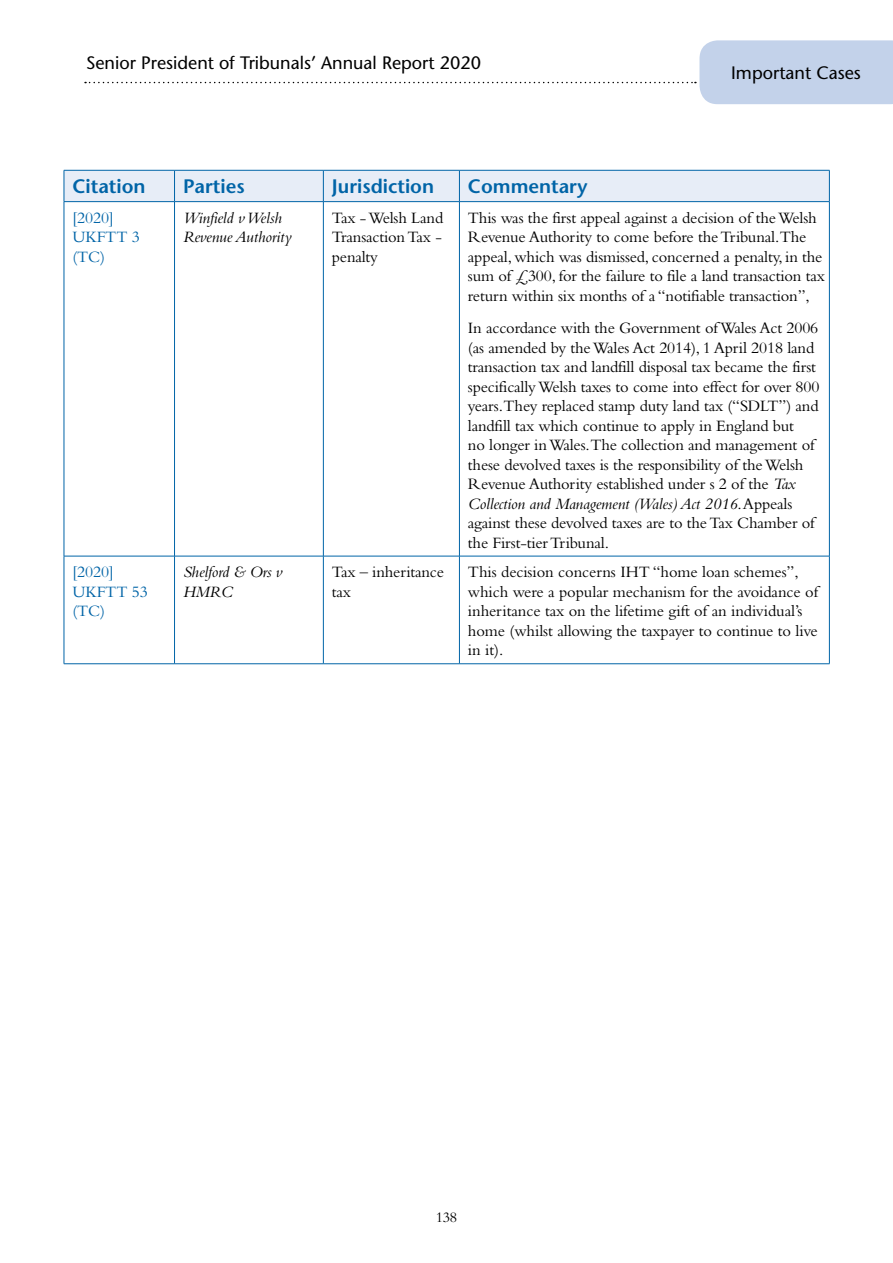
<style>
.page{position:relative;width:893px;height:1263px;background:#fff}
.page>*{position:absolute;margin:0;border:0;box-sizing:border-box;transform-origin:0 0}
.Table_-_Header{font:600 19.5px "Stone Sans Std";color:#0064a7}
.t1{font:500 18px "Stone Sans Std";color:#000}
.Table_text{font:16.5px/19.5px "Bembo";letter-spacing:-.01em;color:#000}
.Table_text-2{font:italic 16.5px/19.5px "Bembo";letter-spacing:-.01em;color:#000}
.Table_text-3{font:16.5px/19.5px "Bembo";letter-spacing:-.01em;color:#0064a7}
.t2{font:15px "Bembo Std";color:#000}
.s1{font-style:italic}
</style>
<div class="page">
<svg style="left:85px;top:40px;width:808px;height:64px"></svg>
<div style="left:65px;top:171px;width:764px;height:30px;background:#e7edf7"></div>
<hr style="left:64px;top:202px;width:1px;height:354px;background:#0064a7">
<hr style="left:174px;top:202px;width:1px;height:354px;background:#0064a7">
<hr style="left:323px;top:202px;width:1px;height:354px;background:#0064a7">
<hr style="left:459px;top:202px;width:1px;height:354px;background:#0064a7">
<hr style="left:829px;top:202px;width:1px;height:354px;background:#0064a7">
<hr style="left:64px;top:556px;width:111px;height:1px;background:#0064a7">
<hr style="left:64px;top:556px;width:1px;height:108px;background:#0064a7">
<hr style="left:175px;top:556px;width:148px;height:1px;background:#0064a7">
<hr style="left:174px;top:556px;width:1px;height:108px;background:#0064a7">
<hr style="left:323px;top:556px;width:136px;height:1px;background:#0064a7">
<hr style="left:323px;top:556px;width:1px;height:108px;background:#0064a7">
<hr style="left:459px;top:556px;width:371px;height:1px;background:#0064a7">
<hr style="left:459px;top:556px;width:1px;height:108px;background:#0064a7">
<hr style="left:829px;top:556px;width:1px;height:108px;background:#0064a7">
<hr style="left:64px;top:663px;width:111px;height:1px;background:#0064a7">
<hr style="left:175px;top:663px;width:148px;height:1px;background:#0064a7">
<hr style="left:323px;top:663px;width:136px;height:1px;background:#0064a7">
<hr style="left:459px;top:663px;width:371px;height:1px;background:#0064a7">
<hr style="left:64px;top:170px;width:111px;height:1px;background:#0064a7">
<hr style="left:64px;top:170px;width:1px;height:31px;background:#0064a7">
<hr style="left:175px;top:170px;width:148px;height:1px;background:#0064a7">
<hr style="left:174px;top:170px;width:1px;height:31px;background:#0064a7">
<hr style="left:323px;top:170px;width:136px;height:1px;background:#0064a7">
<hr style="left:323px;top:170px;width:1px;height:31px;background:#0064a7">
<hr style="left:459px;top:170px;width:371px;height:1px;background:#0064a7">
<hr style="left:459px;top:170px;width:1px;height:31px;background:#0064a7">
<hr style="left:829px;top:170px;width:1px;height:31px;background:#0064a7">
<hr style="left:64px;top:201px;width:111px;height:1px;background:#0064a7">
<hr style="left:175px;top:201px;width:148px;height:1px;background:#0064a7">
<hr style="left:323px;top:201px;width:136px;height:1px;background:#0064a7">
<hr style="left:459px;top:201px;width:371px;height:1px;background:#0064a7">
<p class="t1" style="left:86px;top:52px;width:397px">Senior President of Tribunals’ Annual Report 2020</p>
<p class="t1" style="left:731px;top:62px;width:131px">Important Cases</p>
<p class="Table_-_Header" style="left:72px;top:175px;width:75px">Citation</p>
<p class="Table_-_Header" style="left:183px;top:175px;width:63px">Parties</p>
<p class="Table_-_Header" style="left:332px;top:175px;width:104px">Jurisdiction</p>
<p class="Table_-_Header" style="left:468px;top:175px;width:121px">Commentary</p>
<p class="Table_text-3" style="left:72px;top:208px;width:69px">[2020]<br>UKFTT 3 (TC)</p>
<p class="Table_text-2" style="left:183px;top:208px;width:110px">Winfield v Welsh<br>Revenue Authority</p>
<p class="Table_text" style="left:332px;top:208px;width:113px;text-align:justify">Tax - Welsh Land Transaction Tax - penalty</p>
<p class="Table_text" style="left:468px;top:208px;width:358px">This was the first appeal against a decision of the Welsh Revenue Authority to come before the Tribunal.The appeal, which was dismissed, concerned a penalty, in the sum of £300, for the failure to file a land transaction tax return within six months of a “notifiable transaction”,</p>
<p class="Table_text" style="left:468px;top:318px;width:353px">In accordance with the Government of Wales Act 2006 (as amended by the Wales Act 2014), 1 April 2018 land transaction tax and landfill disposal tax became the first specifically Welsh taxes to come into effect for over 800 years.They replaced stamp duty land tax (“SDLT”) and landfill tax which continue to apply in England but<br>no longer in Wales.The collection and management of these devolved taxes is the responsibility of the Welsh Revenue Authority established under s 2 of the <span class="s1">Tax Collection and Management (Wales) Act 2016</span>. Appeals against these devolved taxes are to the Tax Chamber of the First-tier Tribunal.</p>
<p class="Table_text-3" style="left:72px;top:562px;width:77px">[2020]<br>UKFTT 53 (TC)</p>
<p class="Table_text-2" style="left:183px;top:562px;width:101px">Shelford &amp; Ors v<br>HMRC</p>
<p class="Table_text" style="left:332px;top:562px;width:114px">Tax – inheritance tax</p>
<p class="Table_text" style="left:468px;top:562px;width:352px">This decision concerns IHT “home loan schemes”, which were a popular mechanism for the avoidance of inheritance tax on the lifetime gift of an individual’s home (whilst allowing the taxpayer to continue to live in it).</p>
<p class="t2" style="left:436px;top:1208px;width:23px">138</p>
</div>
